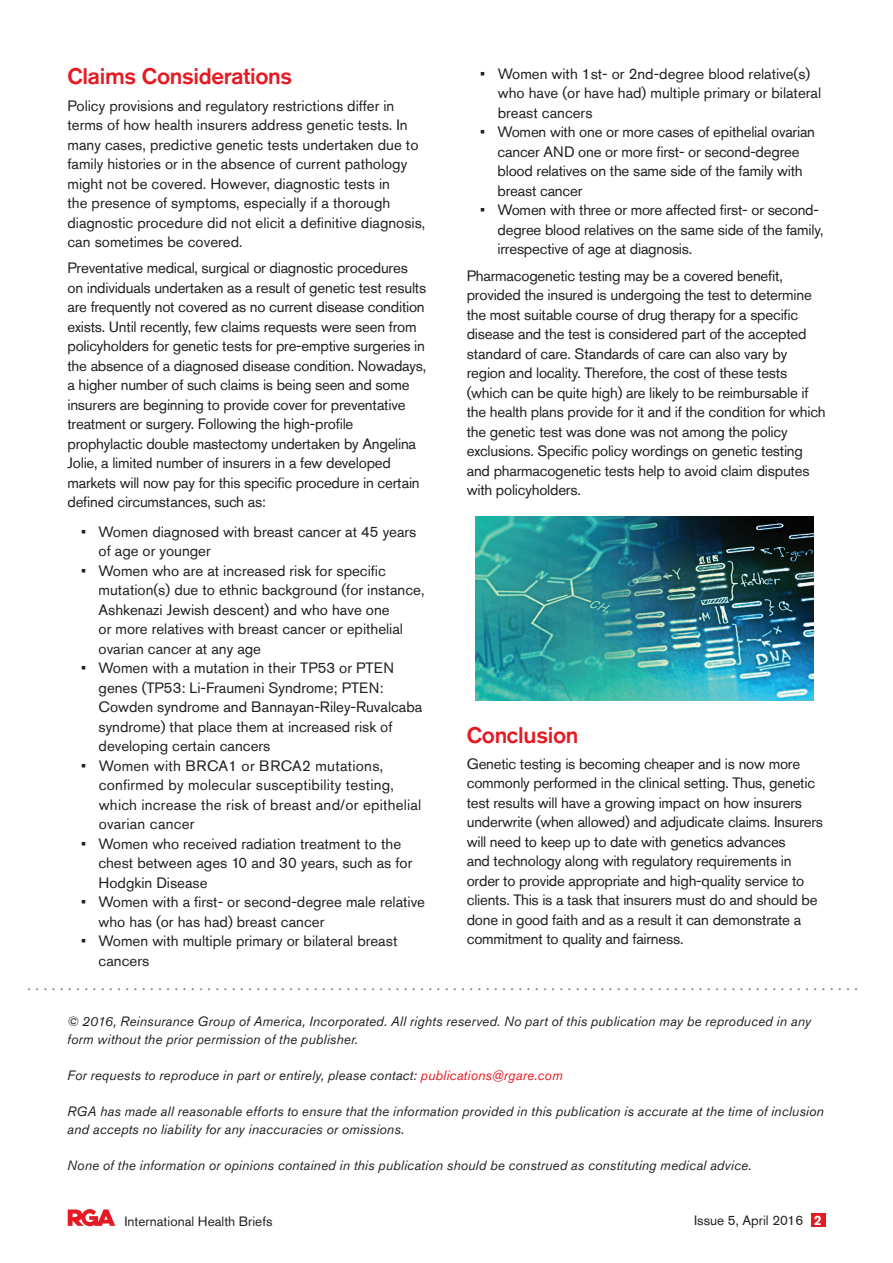
<style>
.page{position:relative;width:893px;height:1263px;background:#fff}
.page>*{position:absolute;margin:0;border:0;box-sizing:border-box;transform-origin:0 0}
.t1{font:500 22.5px "Akzidenz Grotesk Std";letter-spacing:-.015em;color:#e51a23}
.t2{font:18px "Minion Pro";color:#808285}
.t3{font:15px/19.5px "Akzidenz Grotesk Std";letter-spacing:-.015em;color:#231f20}
.t4{font:15px/19.5px "Akzidenz Grotesk Std";letter-spacing:.015em;color:#231f20}
.t5{font:italic 13.5px/18px "Akzidenz Grotesk Std";letter-spacing:.01em;color:#231f20}
.t6{font:13.5px "Akzidenz Grotesk Std";color:#231f20}
.s1{color:#e51a23}
.s2{font-weight:700;color:#fff}
</style>
<div class="page">
<div style="left:811px;top:1213px;width:14px;height:14px;background:#e51a23"></div>
<svg style="left:68px;top:1209px;width:47px;height:17px"></svg>
<img style="left:475px;top:517px;width:339px;height:183px">
<h1 class="t1" style="left:68px;top:63px;width:226px">Claims Considerations</h1>
<p class="t3" style="left:68px;top:96px;width:359px">Policy provisions and regulatory restrictions differ in terms of how health insurers address genetic tests. In many cases, predictive genetic tests undertaken due to family histories or in the absence of current pathology might not be covered. However, diagnostic tests in<br>the presence of symptoms, especially if a thorough diagnostic procedure did not elicit a definitive diagnosis, can sometimes be covered.</p>
<p class="t3" style="left:68px;top:258px;width:360px">Preventative medical, surgical or diagnostic procedures on individuals undertaken as a result of genetic test results are frequently not covered as no current disease condition exists. Until recently, few claims requests were seen from policyholders for genetic tests for pre-emptive surgeries in the absence of a diagnosed disease condition. Nowadays, a higher number of such claims is being seen and some insurers are beginning to provide cover for preventative treatment or surgery. Following the high-profile prophylactic double mastectomy undertaken by Angelina Jolie, a limited number of insurers in a few developed markets will now pay for this specific procedure in certain defined circumstances, such as:</p>
<p class="t3" style="left:99px;top:522px;width:319px;text-indent:-18px">• Women diagnosed with breast cancer at 45 years of age or younger</p>
<p class="t3" style="left:99px;top:561px;width:327px;text-indent:-18px">• Women who are at increased risk for specific mutation(s) due to ethnic background (for instance, Ashkenazi Jewish descent) and who have one<br>or more relatives with breast cancer or epithelial ovarian cancer at any age</p>
<p class="t3" style="left:99px;top:658px;width:325px;text-indent:-18px">• Women with a mutation in their TP53 or PTEN genes (TP53: Li-Fraumeni Syndrome; PTEN:<br>Cowden syndrome and Bannayan-Riley-Ruvalcaba syndrome) that place them at increased risk of developing certain cancers</p>
<p class="t4" style="left:99px;top:756px;width:324px;text-indent:-18px">• Women with BRCA1 or BRCA2 mutations, confirmed by molecular susceptibility testing, which increase the risk of breast and/or epithelial ovarian cancer</p>
<p class="t3" style="left:99px;top:834px;width:315px;text-indent:-18px">• Women who received radiation treatment to the chest between ages 10 and 30 years, such as for<br>Hodgkin Disease</p>
<p class="t3" style="left:99px;top:892px;width:328px;text-indent:-18px">• Women with a first- or second-degree male relative who has (or has had) breast cancer</p>
<p class="t3" style="left:99px;top:931px;width:300px;text-indent:-18px">• Women with multiple primary or bilateral breast cancers</p>
<p class="t3" style="left:498px;top:64px;width:325px;text-indent:-18px">• Women with 1st- or 2nd-degree blood relative(s) who have (or have had) multiple primary or bilateral breast cancers</p>
<p class="t3" style="left:498px;top:122px;width:319px;text-indent:-17px">• Women with one or more cases of epithelial ovarian cancer AND one or more first- or second-degree blood relatives on the same side of the family with breast cancer</p>
<p class="t3" style="left:498px;top:200px;width:327px;text-indent:-17px">• Women with three or more affected first- or second&shy;degree blood relatives on the same side of the family, irrespective of age at diagnosis.</p>
<p class="t3" style="left:467px;top:265px;width:360px">Pharmacogenetic testing may be a covered benefit, provided the insured is undergoing the test to determine the most suitable course of drug therapy for a specific disease and the test is considered part of the accepted standard of care. Standards of care can also vary by region and locality. Therefore, the cost of these tests (which can be quite high) are likely to be reimbursable if the health plans provide for it and if the condition for which the genetic test was done was not among the policy exclusions. Specific policy wordings on genetic testing and pharmacogenetic tests help to avoid claim disputes with policyholders.</p>
<h1 class="t1" style="left:467px;top:721px;width:113px">Conclusion</h1>
<p class="t3" style="left:467px;top:754px;width:358px">Genetic testing is becoming cheaper and is now more commonly performed in the clinical setting. Thus, genetic test results will have a growing impact on how insurers underwrite (when allowed) and adjudicate claims. Insurers will need to keep up to date with genetics advances<br>and technology along with regulatory requirements in order to provide appropriate and high-quality service to clients. This is a task that insurers must do and should be done in good faith and as a result it can demonstrate a commitment to quality and fairness.</p>
<p class="t2" style="left:27px;top:972px;width:833px">. . . . . . . . . . . . . . . . . . . . . . . . . . . . . . . . . . . . . . . . . . . . . . . . . . . . . . . . . . . . . . . . . . . . . . . . . . . . . . . . . . . . . . . . . . . . . . . . . . . . . .</p>
<p class="t5" style="left:67px;top:1012px;width:745px">© 2016, Reinsurance Group of America, Incorporated. All rights reserved. No part of this publication may be reproduced in any form without the prior permission of the publisher.</p>
<p class="t5" style="left:67px;top:1066px;width:497px">For requests to reproduce in part or entirely, please contact: <span class="s1">publications@rgare.com</span></p>
<p class="t5" style="left:67px;top:1102px;width:758px">RGA has made all reasonable efforts to ensure that the information provided in this publication is accurate at the time of inclusion and accepts no liability for any inaccuracies or omissions.</p>
<p class="t5" style="left:67px;top:1156px;width:686px">None of the information or opinions contained in this publication should be construed as constituting medical advice.</p>
<p class="t6" style="left:124px;top:1213px;width:149px">International Health Briefs</p>
<p class="t6" style="left:694px;top:1212px;width:129px">Issue 5, April 2016 <span class="s2">2</span></p>
</div>
